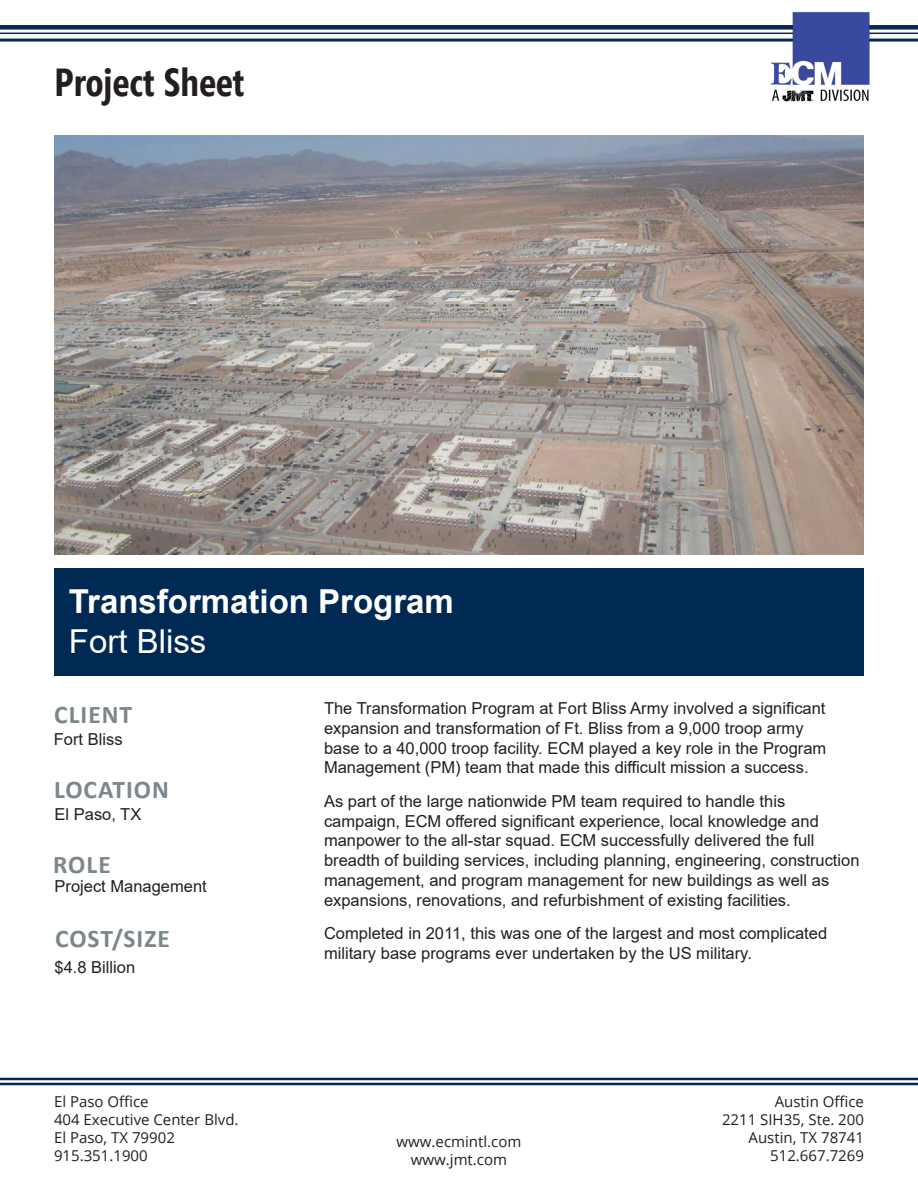
<style>
.page{position:relative;width:918px;height:1188px;background:#fff}
.page>*{position:absolute;margin:0;border:0;box-sizing:border-box;transform-origin:0 0}
.t1{font:700 39px "Segoe Condensed";color:#231f20}
.t2{font:700 33px "Arial";color:#fff}
.t3{font:33px "Arial";color:#fff}
.t4{font:700 25.5px "Calibri";letter-spacing:.04em;color:#7c868d}
.t5{font:16.5px/19.8px "Arial";color:#231f20}
.t6{font:15px/18px "Open Sans";color:#231f20}
</style>
<div class="page">
<hr style="left:0;top:1078px;width:918px;height:2px;background:#002953">
<hr style="left:0;top:1083px;width:918px;height:2px;background:#002953">
<div style="left:55px;top:568px;width:809px;height:108px;background:#002953"></div>
<div style="left:0;top:25px;width:918px;height:5px;background:#002953"></div>
<hr style="left:0;top:33px;width:918px;height:1px;background:#002953">
<hr style="left:0;top:39px;width:918px;height:3px;background:#002953">
<img style="left:768px;top:12px;width:104px;height:89px">
<img style="left:54px;top:135px;width:810px;height:419px">
<h1 class="t1" style="left:55px;top:58px;width:191px">Project Sheet</h1>
<h2 class="t2" style="left:69px;top:578px;width:387px">Transformation Program</h2>
<h2 class="t3" style="left:69px;top:619px;width:139px">Fort Bliss</h2>
<h3 class="t4" style="left:54px;top:696px;width:79px">CLIENT</h3>
<p class="t5" style="left:54px;top:730px;width:70px">Fort Bliss</p>
<h3 class="t4" style="left:54px;top:771px;width:116px">LOCATION</h3>
<p class="t5" style="left:55px;top:804px;width:88px">El Paso, TX</p>
<h3 class="t4" style="left:53px;top:846px;width:59px">ROLE</h3>
<p class="t5" style="left:55px;top:876px;width:154px">Project Management</p>
<h3 class="t4" style="left:55px;top:921px;width:116px">COST/SIZE</h3>
<p class="t5" style="left:55px;top:957px;width:82px">$4.8 Billion</p>
<p class="t5" style="left:324px;top:698px;width:504px">The Transformation Program at Fort Bliss Army involved a significant expansion and transformation of Ft. Bliss from a 9,000 troop army base to a 40,000 troop facility. ECM played a key role in the Program Management (PM) team that made this difficult mission a success.</p>
<p class="t5" style="left:324px;top:791px;width:537px">As part of the large nationwide PM team required to handle this campaign, ECM offered significant experience, local knowledge and manpower to the all-star squad. ECM successfully delivered the full breadth of building services, including planning, engineering, construction management, and program management for new buildings as well as expansions, renovations, and refurbishment of existing facilities.</p>
<p class="t5" style="left:324px;top:923px;width:505px">Completed in 2011, this was one of the largest and most complicated military base programs ever undertaken by the US military.</p>
<p class="t6" style="left:54px;top:1092px;width:186px">El Paso Office<br>404 Executive Center Blvd.<br>El Paso, TX 79902<br>915.351.1900</p>
<p class="t6" style="left:722px;top:1092px;width:144px;text-align:right">Austin Office<br>2211 SIH35, Ste. 200<br>Austin, TX 78741<br>512.667.7269</p>
<p class="t6" style="left:397px;top:1132px;width:126px;text-align:center">www.ecmintl.com www.jmt.com</p>
</div>
